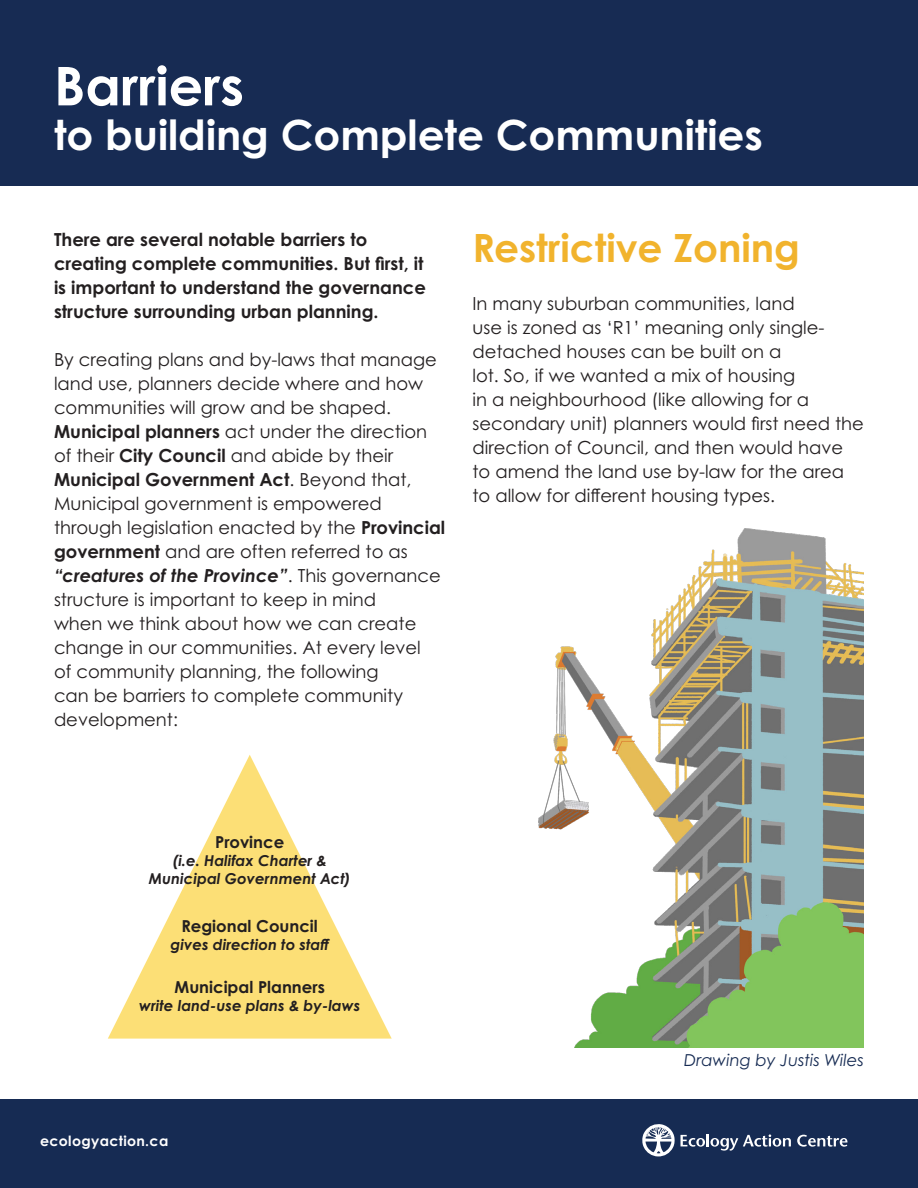
<style>
.page{position:relative;width:918px;height:1188px;background:#fff}
.page>*{position:absolute;margin:0;border:0;box-sizing:border-box;transform-origin:0 0}
.t1{font:700 53.4px "Century Gothic Pro";color:#fff}
.t2{font:700 41.55px "Century Gothic Pro";color:#fff}
.t3{font:700 39px "Century Gothic Pro";color:#f1b32d}
.t4{font:18px/24px "Century Gothic Pro";color:#231f20}
.t5{font:700 18px/24px "Century Gothic Pro";color:#231f20}
.t6{font:700 16.5px "Century Gothic Pro";color:#231f20}
.t7{font:italic 16.5px "Century Gothic Pro";color:#162b53}
.t8{font:italic 700 15px/18px "Century Gothic Pro";color:#231f20;text-align:center}
.t9{font:700 14.1px "Century Gothic Pro";letter-spacing:.025em;color:#fff}
.s1{font-weight:700}
.s2{font-weight:700;font-style:italic}
</style>
<div class="page">
<div style="left:0;top:1099px;width:918px;height:89px;background:#162b53"></div>
<svg style="left:681px;top:1134px;width:110px;height:17px"></svg>
<svg style="left:797px;top:1135px;width:51px;height:12px"></svg>
<svg style="left:642px;top:1124px;width:33px;height:33px"></svg>
<div style="left:0;top:0;width:918px;height:186px;background:#172b53"></div>
<img style="left:538px;top:528px;width:326px;height:520px">
<svg style="left:108px;top:755px;width:284px;height:284px"></svg>
<p class="t1" style="left:54px;top:53px;width:192px">Barriers</p>
<p class="t2" style="left:54px;top:109px;width:710px">to building Complete Communities</p>
<p class="t5" style="left:54px;top:227px;width:373px">There are several notable barriers to creating complete communities. But first, it is important to understand the governance structure surrounding urban planning.</p>
<p class="t4" style="left:54px;top:348px;width:393px">By creating plans and by-laws that manage land use, planners decide where and how communities will grow and be shaped.<br><span class="s1">Municipal planners</span> act under the direction of their <span class="s1">City Council</span> and abide by their <span class="s1">Municipal Government Act</span>. Beyond that, Municipal government is empowered through legislation enacted by the <span class="s1">Provincial government</span> and are often referred to as <span class="s2">“creatures of the Province”</span>. This governance structure is important to keep in mind<br>when we think about how we can create change in our communities. At every level<br>of community planning, the following<br>can be barriers to complete community development:</p>
<p class="t3" style="left:472px;top:223px;width:329px">Restrictive Zoning</p>
<p class="t4" style="left:472px;top:291px;width:393px">In many suburban communities, land<br>use is zoned as ‘R1’ meaning only single&shy;detached houses can be built on a<br>lot. So, if we wanted a mix of housing<br>in a neighbourhood (like allowing for a secondary unit) planners would first need the direction of Council, and then would have to amend the land use by-law for the area to allow for different housing types.</p>
<p class="t6" style="left:215px;top:832px;width:71px">Province</p>
<p class="t8" style="left:149px;top:851px;width:203px">(i.e. Halifax Charter &amp;<br>Municipal Government Act)</p>
<p class="t6" style="left:182px;top:916px;width:138px">Regional Council</p>
<p class="t8" style="left:171px;top:935px;width:161px">gives direction to staff</p>
<p class="t6" style="left:175px;top:977px;width:152px">Municipal Planners</p>
<p class="t8" style="left:139px;top:996px;width:223px">write land-use plans &amp; by-laws</p>
<p class="t9" style="left:40px;top:1133px;width:130px">ecologyaction.ca</p>
<p class="t7" style="left:684px;top:1050px;width:181px">Drawing by Justis Wiles</p>
</div>
